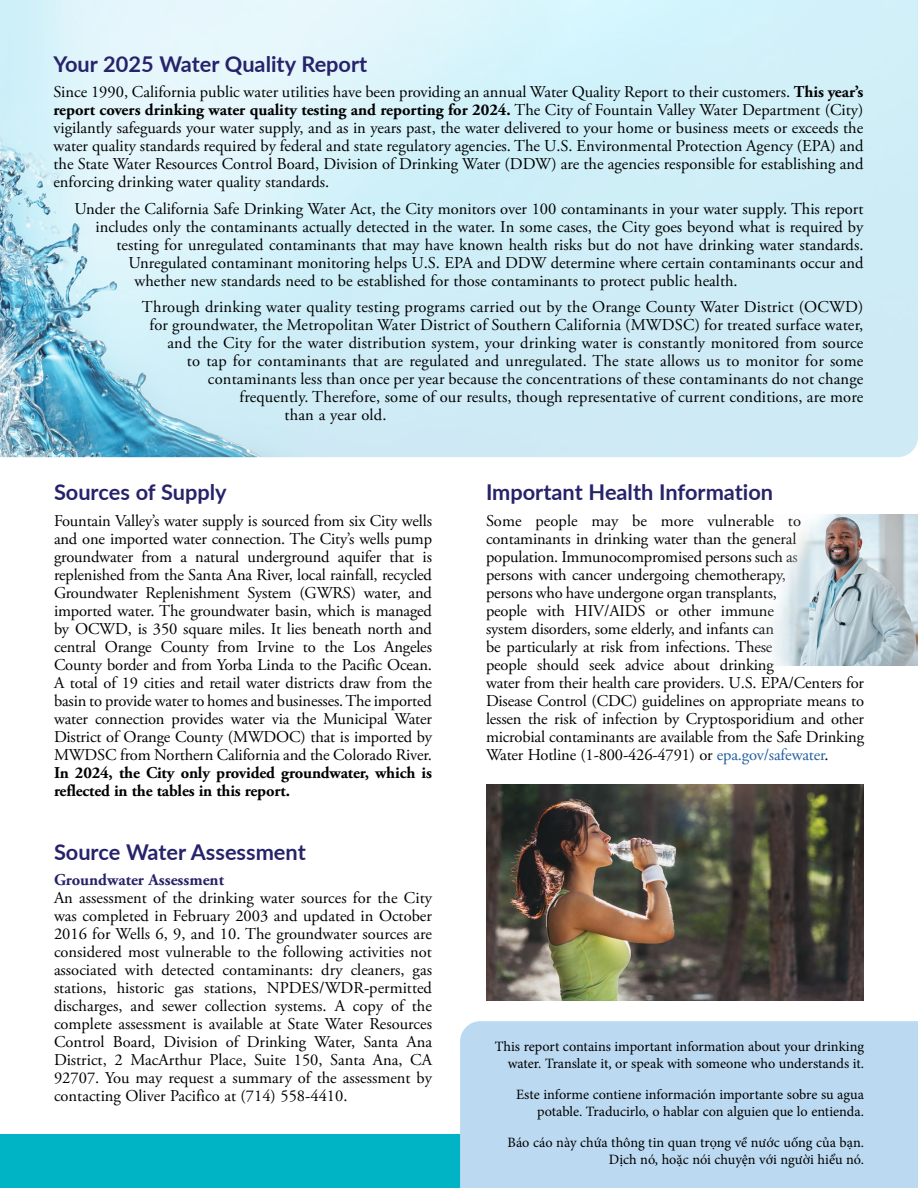
<style>
.page{position:relative;width:918px;height:1188px;background:#fff}
.page>*{position:absolute;margin:0;border:0;box-sizing:border-box;transform-origin:0 0}
.Article_Head_25_Blue{font:700 21.75px "Lato";color:#27236a}
.Paragraphs_25{font:16.5px/18px "Adobe Garamond Pro";color:#000;text-align:justify}
.Subheader_25{font:700 16.5px "Adobe Garamond Pro";color:#27236a}
.Translation_text{font:14.25px/17.1px "Minion Pro";color:#000;text-align:right}
.s1{font-weight:700}
.s2{color:#215e9e}
</style>
<div class="page">
<img style="left:0;top:0;width:918px;height:457px">
<img style="left:771px;top:514px;width:147px;height:151px">
<div style="left:0;top:1134px;width:918px;height:54px;background:#00b3c5"></div>
<div style="left:460px;top:1021px;width:458px;height:167px;background:#bbdaf1"></div>
<img style="left:486px;top:784px;width:378px;height:216px">
<p class="Article_Head_25_Blue" style="left:53px;top:48px;width:315px">Your 2025 Water Quality Report</p>
<p class="Paragraphs_25" style="left:53px;top:83px;width:812px">Since 1990, California public water utilities have been providing an annual Water Quality Report to their customers. <span class="s1">This year’s report covers drinking water quality testing and reporting for 2024.</span> The City of Fountain Valley Water Department (City) vigilantly safeguards your water supply, and as in years past, the water delivered to your home or business meets or exceeds the water quality standards required by federal and state regulatory agencies. The U.S. Environmental Protection Agency (EPA) and the State Water Resources Control Board, Division of Drinking Water (DDW) are the agencies responsible for establishing and enforcing drinking water quality standards.</p>
<p class="Paragraphs_25" style="left:74px;top:200px;width:790px">Under the California Safe Drinking Water Act, the City monitors over 100 contaminants in your water supply. This report</p>
<p class="Paragraphs_25" style="left:95px;top:218px;width:769px">includes only the contaminants actually detected in the water. In some cases, the City goes beyond what is required by</p>
<p class="Paragraphs_25" style="left:116px;top:236px;width:749px">testing for unregulated contaminants that may have known health risks but do not have drinking water standards.</p>
<p class="Paragraphs_25" style="left:128px;top:254px;width:737px">Unregulated contaminant monitoring helps U.S. EPA and DDW determine where certain contaminants occur and</p>
<p class="Paragraphs_25" style="left:134px;top:272px;width:605px">whether new standards need to be established for those contaminants to protect public health.</p>
<p class="Paragraphs_25" style="left:142px;top:299px;width:723px">Through drinking water quality testing programs carried out by the Orange County Water District (OCWD)</p>
<p class="Paragraphs_25" style="left:149px;top:317px;width:715px">for groundwater, the Metropolitan Water District of Southern California (MWDSC) for treated surface water,</p>
<p class="Paragraphs_25" style="left:167px;top:335px;width:698px">and the City for the water distribution system, your drinking water is constantly monitored from source</p>
<p class="Paragraphs_25" style="left:187px;top:353px;width:678px">to tap for contaminants that are regulated and unregulated. The state allows us to monitor for some</p>
<p class="Paragraphs_25" style="left:208px;top:371px;width:657px">contaminants less than once per year because the concentrations of these contaminants do not change</p>
<p class="Paragraphs_25" style="left:239px;top:389px;width:626px">frequently. Therefore, some of our results, though representative of current conditions, are more</p>
<p class="Paragraphs_25" style="left:284px;top:407px;width:104px">than a year old.</p>
<p class="Article_Head_25_Blue" style="left:54px;top:476px;width:174px">Sources of Supply</p>
<p class="Paragraphs_25" style="left:54px;top:512px;width:380px">Fountain Valley’s water supply is sourced from six City wells and one imported water connection. The City’s wells pump groundwater from a natural underground aquifer that is replenished from the Santa Ana River, local rainfall, recycled Groundwater Replenishment System (GWRS) water, and imported water. The groundwater basin, which is managed by OCWD, is 350 square miles. It lies beneath north and central Orange County from Irvine to the Los Angeles County border and from Yorba Linda to the Pacific Ocean.<br>A total of 19 cities and retail water districts draw from the basin to provide water to homes and businesses. The imported water connection provides water via the Municipal Water District of Orange County (MWDOC) that is imported by MWDSC from Northern California and the Colorado River.<br><span class="s1">In 2024, the City only provided groundwater, which is reflected in the tables in this report.</span></p>
<p class="Article_Head_25_Blue" style="left:54px;top:836px;width:253px">Source Water Assessment</p>
<p class="Subheader_25" style="left:54px;top:870px;width:172px">Groundwater Assessment</p>
<p class="Paragraphs_25" style="left:54px;top:890px;width:380px">An assessment of the drinking water sources for the City was completed in February 2003 and updated in October 2016 for Wells 6, 9, and 10. The groundwater sources are considered most vulnerable to the following activities not associated with detected contaminants: dry cleaners, gas stations, historic gas stations, NPDES/WDR-permitted discharges, and sewer collection systems. A copy of the complete assessment is available at State Water Resources Control Board, Division of Drinking Water, Santa Ana District, 2 MacArthur Place, Suite 150, Santa Ana, CA 92707. You may request a summary of the assessment by contacting Oliver Pacifico at (714) 558-4410.</p>
<p class="Article_Head_25_Blue" style="left:486px;top:476px;width:289px">Important Health Information</p>
<p class="Paragraphs_25" style="left:486px;top:512px;width:380px;text-align:left">Some people may be more vulnerable to contaminants in drinking water than the general population. Immunocompromised persons such as<br>persons with cancer undergoing chemotherapy,<br>persons who have undergone organ transplants,<br>people with HIV/AIDS or other immune<br>system disorders, some elderly, and infants can<br>be particularly at risk from infections. These<br>people should seek advice about drinking<br>water from their health care providers. U.S. EPA/Centers for Disease Control (CDC) guidelines on appropriate means to lessen the risk of infection by Cryptosporidium and other microbial contaminants are available from the Safe Drinking Water Hotline (1-800-426-4791) or <span class="s2">epa.gov/safewater</span>.</p>
<p class="Translation_text" style="left:495px;top:1038px;width:371px">This report contains important information about your drinking water. Translate it, or speak with someone who understands it.</p>
<p class="Translation_text" style="left:516px;top:1086px;width:349px">Este informe contiene información importante sobre su agua potable. Traducirlo, o hablar con alguien que lo entienda.</p>
<p class="Translation_text" style="left:508px;top:1134px;width:358px">Báo cáo này chứa thông tin quan trọng về nước uống của bạn.<br>Dịch nó, hoặc nói chuyện với người hiểu nó.</p>
</div>
